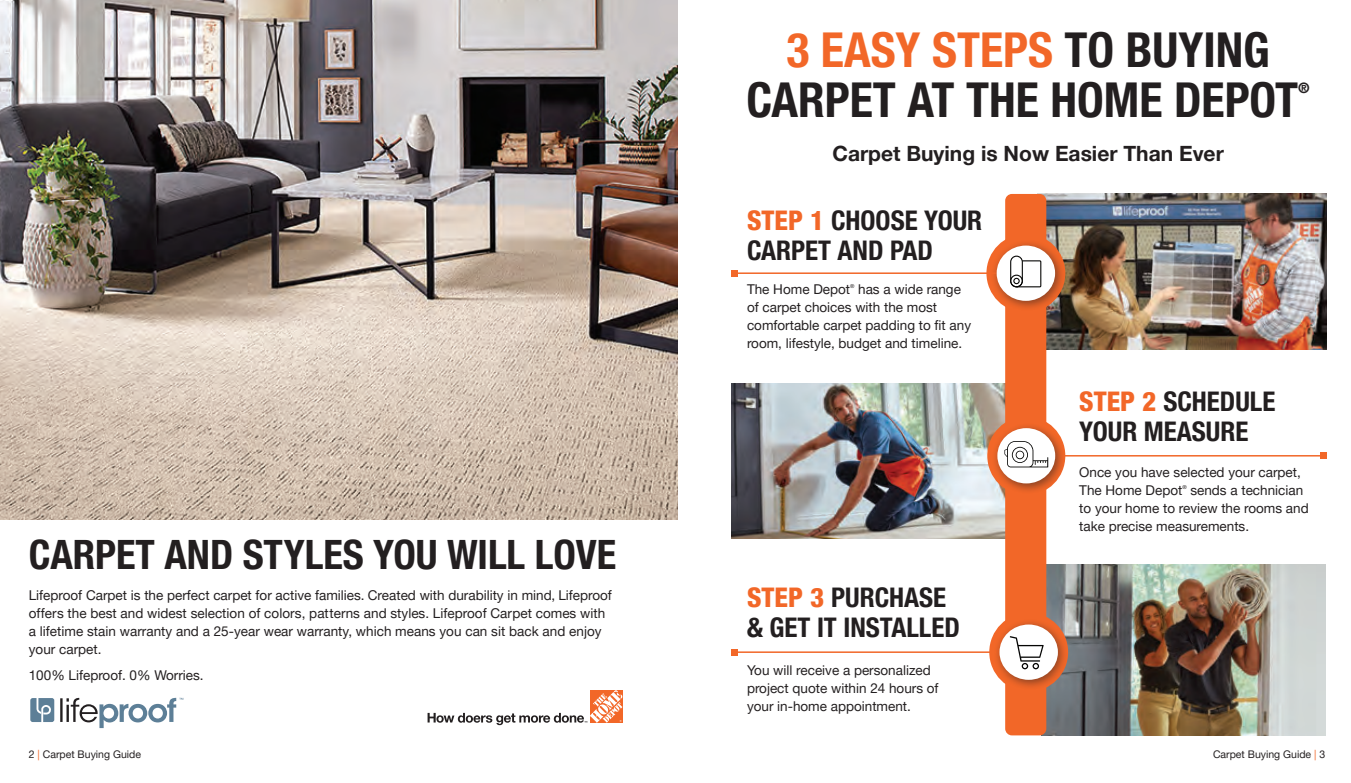
<style>
.page{position:relative;width:1351px;height:783px;background:#fff}
.page>*{position:absolute;margin:0;border:0;box-sizing:border-box;transform-origin:0 0}
.t1{font:700 condensed 48px/49.5px "Helvetica Neue LT Pro";color:#231f20;text-align:center}
.t2{font:700 condensed 40.35px "Helvetica Neue LT Pro";color:#231f20}
.t3{font:700 condensed 27px/30px "Helvetica Neue LT Pro";color:#231f20}
.t4{font:700 21px "Helvetica Neue LT Pro";color:#231f20}
.t5{font:700 condensed 14.4px "Helvetica Neue LT Pro";color:#231f20}
.t6{font:13.5px/18px "Helvetica Neue LT Pro";color:#231f20}
.t7{font:10.5px "Helvetica Neue LT Pro";color:#231f20}
.t8{font:5.4px "Helvetica Neue LT Pro";color:#231f20}
.s1{color:#f26728}
.s2{font-weight:800;color:#f26728}
</style>
<div class="page">
<img style="left:0;top:0;width:677px;height:519px">
<img style="left:1042px;top:564px;width:283px;height:171px">
<img style="left:1042px;top:194px;width:284px;height:155px">
<img style="left:731px;top:383px;width:274px;height:155px">
<div style="left:1005px;top:194px;width:41px;height:541px;background:#f26728;border-radius:7px"></div>
<hr style="left:1060px;top:455px;width:263px;height:1px;background:#f26728">
<svg style="left:1320px;top:452px;width:6px;height:6px"></svg>
<div style="left:987px;top:416px;width:78px;height:79px;background:#f26728;border-radius:50%"></div>
<div style="left:992px;top:422px;width:73px;height:71px;background:#231f20;opacity:.5"></div>
<div style="left:997px;top:428px;width:58px;height:55px;background:#fff;border-radius:50%"></div>
<svg style="left:1004px;top:441px;width:44px;height:26px"></svg>
<div style="left:986px;top:234px;width:79px;height:78px;background:#f26728;border-radius:50%"></div>
<div style="left:991px;top:239px;width:74px;height:72px;background:#231f20;opacity:.5"></div>
<div style="left:996px;top:245px;width:59px;height:56px;background:#fff;border-radius:50%"></div>
<hr style="left:734px;top:272px;width:261px;height:2px;background:#f26728">
<svg style="left:731px;top:270px;width:6px;height:6px"></svg>
<div style="left:1010px;top:255px;width:13px;height:32px;border:1px solid #050504;border-radius:6px"></div>
<div style="left:1010px;top:274px;width:13px;height:13px;border:1px solid #050504;border-radius:50%"></div>
<svg style="left:1013px;top:260px;width:28px;height:27px"></svg>
<div style="left:989px;top:612px;width:79px;height:79px;background:#f26728;border-radius:50%"></div>
<div style="left:994px;top:618px;width:74px;height:71px;background:#231f20;opacity:.5"></div>
<div style="left:999px;top:624px;width:59px;height:55px;background:#fff;border-radius:50%"></div>
<hr style="left:734px;top:651px;width:261px;height:1px;background:#f26728">
<svg style="left:731px;top:649px;width:6px;height:6px"></svg>
<svg style="left:1009px;top:636px;width:34px;height:33px"></svg>
<svg style="left:30px;top:697px;width:153px;height:30px"></svg>
<svg style="left:622px;top:690px;width:1px;height:32px"></svg>
<svg style="left:427px;top:690px;width:195px;height:34px"></svg>
<p class="t2" style="left:29px;top:530px;width:589px">CARPET AND STYLES YOU WILL LOVE</p>
<p class="t6" style="left:29px;top:586px;width:584px">Lifeproof Carpet is the perfect carpet for active families. Created with durability in mind, Lifeproof offers the best and widest selection of colors, patterns and styles. Lifeproof Carpet comes with a lifetime stain warranty and a 25-year wear warranty, which means you can sit back and enjoy your carpet.</p>
<p class="t6" style="left:29px;top:665px;width:176px">100% Lifeproof. 0% Worries.</p>
<p class="t7" style="left:29px;top:747px;width:114px">2 <span class="s1">|</span> Carpet Buying Guide</p>
<p class="t1" style="left:746px;top:26px;width:553px"><span class="s1">3 EASY STEPS</span> TO BUYING<br>CARPET AT THE HOME DEPOT</p>
<p class="t5" style="left:1298px;top:79px;width:13px">®</p>
<p class="t4" style="left:832px;top:140px;width:393px">Carpet Buying is Now Easier Than Ever</p>
<p class="t3" style="left:747px;top:205px;width:237px"><span class="s2">STEP 1</span> CHOOSE YOUR<br>CARPET AND PAD</p>
<p class="t6" style="left:747px;top:280px;width:105px">The Home Depot</p>
<p class="t8" style="left:850px;top:283px;width:6px">®</p>
<p class="t6" style="left:747px;top:280px;width:226px;text-indent:111px">has a wide range of carpet choices with the most comfortable carpet padding to fit any room, lifestyle, budget and timeline.</p>
<p class="t3" style="left:747px;top:582px;width:214px"><span class="s2">STEP 3</span> PURCHASE &amp; GET IT INSTALLED</p>
<p class="t6" style="left:747px;top:660px;width:193px">You will receive a personalized project quote within 24 hours of your in-home appointment.</p>
<p class="t3" style="left:1079px;top:387px;width:198px"><span class="s2">STEP 2</span> SCHEDULE<br>YOUR MEASURE</p>
<p class="t6" style="left:1079px;top:463px;width:223px">Once you have selected your carpet,<br>The Home Depot</p>
<p class="t8" style="left:1182px;top:484px;width:6px">®</p>
<p class="t6" style="left:1079px;top:481px;width:231px;text-indent:111px">sends a technician to your home to review the rooms and take precise measurements.</p>
<p class="t7" style="left:1213px;top:747px;width:114px">Carpet Buying Guide <span class="s1">|</span> 3</p>
</div>
